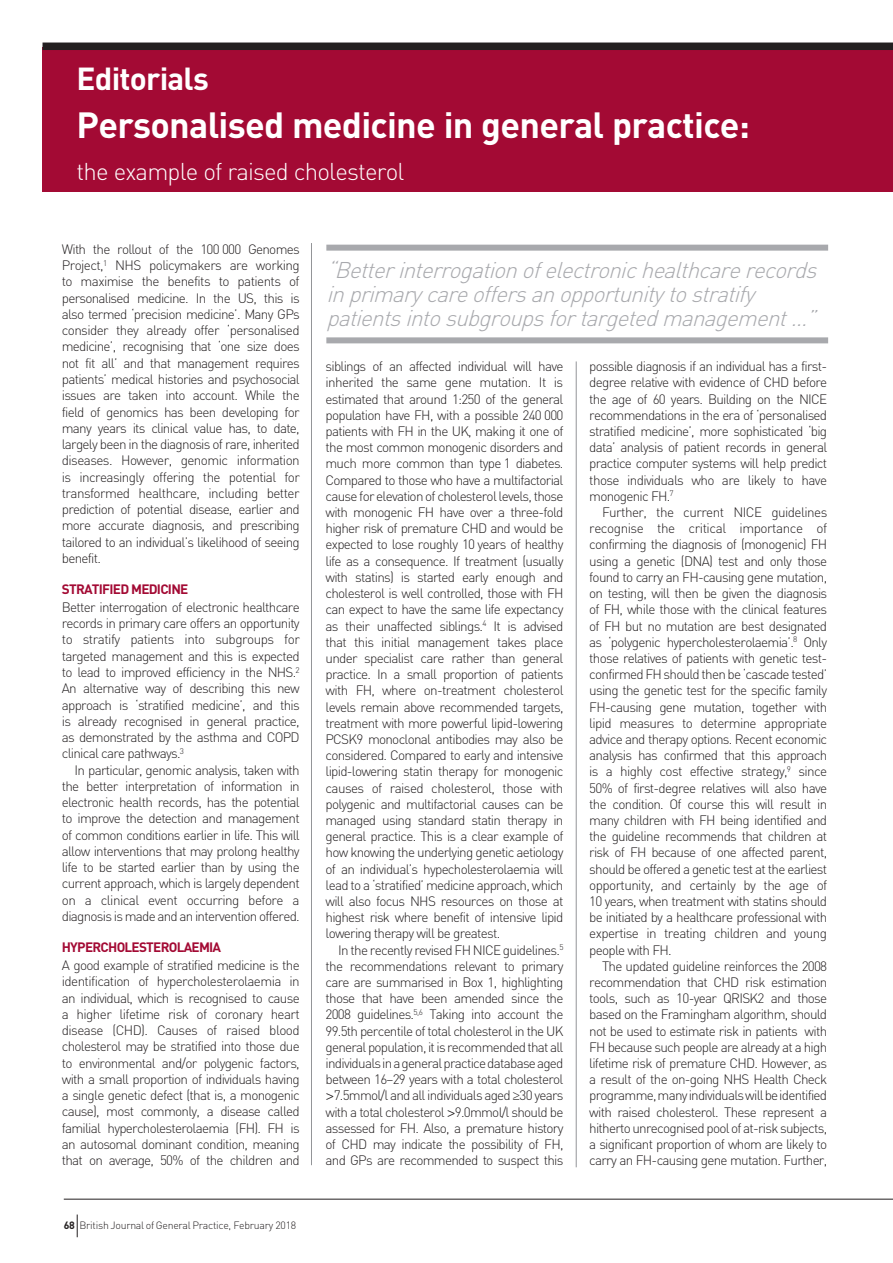
<style>
.page{position:relative;width:893px;height:1263px;background:#fff}
.page>*{position:absolute;margin:0;border:0;box-sizing:border-box;transform-origin:0 0}
.Article_Title{font:700 36px "DIN";letter-spacing:-.02em;color:#fff}
.t1{font:700 31.5px "DIN";letter-spacing:-.025em;color:#fff}
.Article_Title_Sub_He{font:300 24px "DIN";letter-spacing:-.035em;color:#fff}
.t2{font:italic 300 22.5px/24px "DIN";color:#a8a9ad}
.Body_Copy_First_para{font:300 13.5px/16.2px "DIN";letter-spacing:-.055em;color:#231f20;text-align:justify}
.Body_copy_indent{font:300 13.5px/16.2px "DIN";letter-spacing:-.055em;color:#231f20;text-align:justify}
.Sub_Head_B_Header{font:700 13.5px "DIN";letter-spacing:-.055em;color:#a30a34}
.t3{font:300 10.5px "DIN";letter-spacing:-.025em;color:#231f20}
.s1{font-weight:700}
.s2{font-family:"Helvetica"}
</style>
<div class="page">
<div style="left:43px;top:47px;width:850px;height:145px;background:#a30a34"></div>
<hr style="left:311px;top:243px;width:1px;height:922px;background:#939598">
<hr style="left:576px;top:361px;width:1px;height:806px;background:#939598">
<div style="left:43px;top:43px;width:850px;height:7px;background:#231f20"></div>
<hr style="left:64px;top:1199px;width:829px;height:1px;background:#231f20">
<svg style="left:77px;top:1214px;width:1px;height:23px"></svg>
<div style="left:326px;top:337px;width:502px;height:6px;background:#a8a9ad"></div>
<div style="left:326px;top:245px;width:502px;height:6px;background:#a8a9ad"></div>
<p class="t1" style="left:77px;top:58px;width:134px">Editorials</p>
<p class="Article_Title" style="left:77px;top:101px;width:675px">Personalised medicine in general practice:</p>
<p class="Article_Title_Sub_He" style="left:77px;top:157px;width:329px">the example of raised cholesterol</p>
<p class="Body_Copy_First_para" style="left:62px;top:241px;width:240px">With the rollout of the 100 000 Genomes Project,<sup>1</sup> NHS policymakers are working to maximise the benefits to patients of personalised medicine. In the US, this is also termed ‘precision medicine’. Many GPs consider they already offer ‘personalised medicine’, recognising that ‘one size does not fit all’ and that management requires patients’ medical histories and psychosocial issues are taken into account. While the field of genomics has been developing for many years its clinical value has, to date, largely been in the diagnosis of rare, inherited diseases. However, genomic information is increasingly offering the potential for transformed healthcare, including better prediction of potential disease, earlier and more accurate diagnosis, and prescribing tailored to an individual’s likelihood of seeing benefit.</p>
<p class="Sub_Head_B_Header" style="left:62px;top:581px;width:128px">STRATIFIED MEDICINE</p>
<p class="Body_Copy_First_para" style="left:62px;top:599px;width:240px">Better interrogation of electronic healthcare records in primary care offers an opportunity to stratify patients into subgroups for targeted management and this is expected to lead to improved efficiency in the NHS.<sup>2<br></sup>An alternative way of describing this new approach is ‘stratified medicine’, and this is already recognised in general practice, as demonstrated by the asthma and COPD clinical care pathways.<sup>3</sup></p>
<p class="Body_copy_indent" style="left:62px;top:761px;width:239px;text-indent:13px">In particular, genomic analysis, taken with the better interpretation of information in electronic health records, has the potential to improve the detection and management of common conditions earlier in life. This will allow interventions that may prolong healthy life to be started earlier than by using the current approach, which is largely dependent on a clinical event occurring before a diagnosis is made and an intervention offered.</p>
<p class="Sub_Head_B_Header" style="left:62px;top:939px;width:161px">HYPERCHOLESTEROLAEMIA</p>
<p class="Body_Copy_First_para" style="left:62px;top:957px;width:240px">A good example of stratified medicine is the identification of hypercholesterolaemia in an individual, which is recognised to cause a higher lifetime risk of coronary heart disease (CHD). Causes of raised blood cholesterol may be stratified into those due to environmental and/or polygenic factors, with a small proportion of individuals having a single genetic defect (that is, a monogenic cause), most commonly, a disease called familial hypercholesterolaemia (FH). FH is an autosomal dominant condition, meaning that on average, 50% of the children and</p>
<p class="t3" style="left:64px;top:1219px;width:234px"><span class="s1">68</span> British Journal of General Practice, February 2018</p>
<p class="t2" style="left:326px;top:258px;width:499px">“Betterinterrogationofelectronichealthcarerecords inprimarycareoffersanopportunitytostratify patientsintosubgroupsfortargetedmanagement…”</p>
<p class="Body_Copy_First_para" style="left:326px;top:358px;width:240px">siblings of an affected individual will have inherited the same gene mutation. It is estimated that around 1:250 of the general population have FH, with a possible 240 000 patients with FH in the UK, making it one of the most common monogenic disorders and much more common than type 1 diabetes.<br>Compared to those who have a multifactorial cause for elevation of cholesterol levels, those with monogenic FH have over a three-fold higher risk of premature CHD and would be expected to lose roughly 10 years of healthy life as a consequence. If treatment (usually with statins) is started early enough and cholesterol is well controlled, those with FH can expect to have the same life expectancy as their unaffected siblings.<sup>4</sup> It is advised that this initial management takes place under specialist care rather than general practice. In a small proportion of patients with FH, where on-treatment cholesterol levels remain above recommended targets, treatment with more powerful lipid-lowering PCSK9 monoclonal antibodies may also be considered. Compared to early and intensive lipid-lowering statin therapy for monogenic causes of raised cholesterol, those with polygenic and multifactorial causes can be managed using standard statin therapy in general practice. This is a clear example of how knowing the underlying genetic aetiology of an individual’s hypecholesterolaemia will lead to a ‘stratified’ medicine approach, which will also focus NHS resources on those at highest risk where benefit of intensive lipid lowering therapy will be greatest.</p>
<p class="Body_copy_indent" style="left:326px;top:941px;width:239px;text-indent:13px">In the recently revised FH NICE guidelines.<sup>5 </sup>the recommendations relevant to primary care are summarised in Box 1, highlighting those that have been amended since the 2008 guidelines.<sup>5,6</sup> Taking into account the 99.5th percentile of total cholesterol in the UK general population, it is recommended that all individuals in a general practice database aged between 16–29 years with a total cholesterol <span class="s2">&gt;</span>7.5mmol/l and all individuals aged <span class="s2">≥</span>30 years with a total cholesterol <span class="s2">&gt;</span>9.0mmol/l should be assessed for FH. Also, a premature history of CHD may indicate the possibility of FH, and GPs are recommended to suspect this</p>
<p class="Body_copy_indent" style="left:589px;top:358px;width:239px">possible diagnosis if an individual has a first&shy;degree relative with evidence of CHD before the age of 60 years. Building on the NICE recommendations in the era of ‘personalised stratified medicine’, more sophisticated ‘big data’ analysis of patient records in general practice computer systems will help predict those individuals who are likely to have monogenic FH.<sup>7</sup></p>
<p class="Body_copy_indent" style="left:589px;top:504px;width:240px;text-indent:13px">Further, the current NICE guidelines recognise the critical importance of confirming the diagnosis of (monogenic) FH using a genetic (DNA) test and only those found to carry an FH-causing gene mutation, on testing, will then be given the diagnosis of FH, while those with the clinical features of FH but no mutation are best designated as ‘polygenic hypercholesterolaemia’.<sup>8</sup> Only those relatives of patients with genetic test&shy;confirmed FH should then be ‘cascade tested’ using the genetic test for the specific family FH-causing gene mutation, together with lipid measures to determine appropriate advice and therapy options. Recent economic analysis has confirmed that this approach is a highly cost effective strategy,<sup>9</sup> since 50% of first-degree relatives will also have the condition. Of course this will result in many children with FH being identified and the guideline recommends that children at risk of FH because of one affected parent, should be offered a genetic test at the earliest opportunity, and certainly by the age of 10 years, when treatment with statins should be initiated by a healthcare professional with expertise in treating children and young people with FH.</p>
<p class="Body_copy_indent" style="left:589px;top:958px;width:239px;text-indent:13px">The updated guideline reinforces the 2008 recommendation that CHD risk estimation tools, such as 10-year QRISK2 and those based on the Framingham algorithm, should not be used to estimate risk in patients with FH because such people are already at a high lifetime risk of premature CHD. However, as a result of the on-going NHS Health Check programme, many individuals will be identified with raised cholesterol. These represent a hitherto unrecognised pool of at-risk subjects, a significant proportion of whom are likely to carry an FH-causing gene mutation. Further,</p>
</div>
